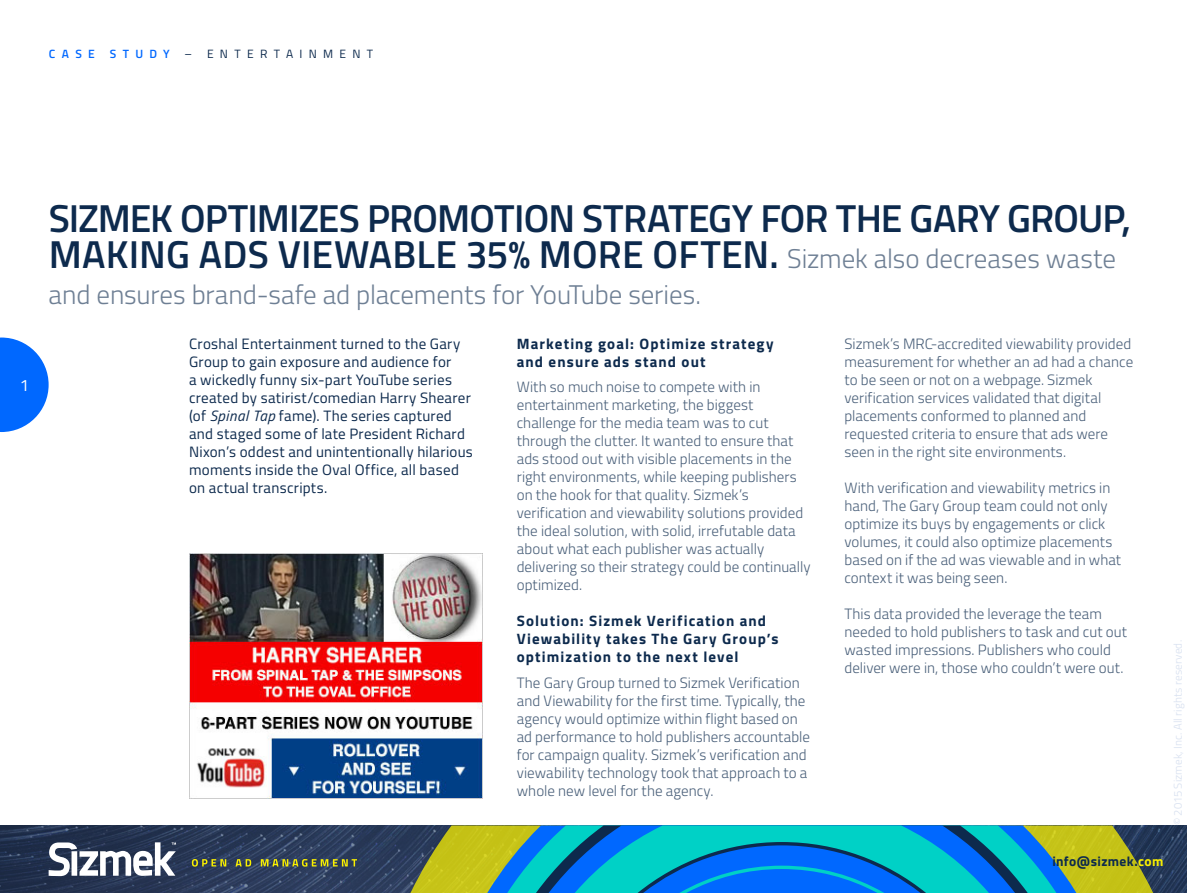
<style>
.page{position:relative;width:1187px;height:893px;background:#fff}
.page>*{position:absolute;margin:0;border:0;box-sizing:border-box;transform-origin:0 0}
.t1{font:600 39px/36px "Titillium";letter-spacing:-.015em;color:#0d2a4d}
.t2{font:300 27px "Titillium";letter-spacing:-.005em;color:#6e7f94}
.t3{font:16.5px "Titillium";color:#fff}
.t4{font:300 15px/18px "Titillium";color:#495f79}
.t5{font:15px/18px "Titillium";letter-spacing:.015em;color:#0d2a4d}
.t6{font:700 15px/18px "Titillium";letter-spacing:.075em;color:#0d2a4d}
.t7{font:700 13.5px "Titillium";letter-spacing:.03em;color:#0d2a4d}
.t8{font:12px "Titillium";letter-spacing:.52em;color:#0d2a4d}
.t9{font:300 11.25px "Titillium";letter-spacing:.015em;color:#d6dfef}
.s1{font-weight:600;color:#0068ff}
.s2{font-weight:300;font-size:27px;color:#6e7f94}
.s3{font-style:italic}
.s4{color:#faf000}
</style>
<div class="page">
<img style="left:0;top:825px;width:1186px;height:68px">
<svg style="left:410px;top:825px;width:743px;height:68px;background:#9da028"></svg>
<svg style="left:487px;top:825px;width:589px;height:68px;background:#119ac5"></svg>
<svg style="left:49px;top:842px;width:127px;height:34px"></svg>
<svg style="left:192px;top:859px;width:34px;height:8px"></svg>
<svg style="left:235px;top:859px;width:16px;height:7px"></svg>
<svg style="left:261px;top:859px;width:96px;height:8px"></svg>
<svg style="left:0;top:338px;width:49px;height:94px"></svg>
<img style="left:189px;top:554px;width:293px;height:244px">
<p class="t8" style="left:49px;top:45px;width:326px"><span class="s1">CASE STUDY</span> – ENTERTAINMENT</p>
<p class="t3" style="left:20px;top:373px;width:11px">1</p>
<h1 class="t1" style="left:49px;top:198px;width:1083px">SIZMEK OPTIMIZES PROMOTION STRATEGY FOR THE GARY GROUP,<br>MAKING ADS VIEWABLE 35% MORE OFTEN. <span class="s2">Sizmek also decreases waste</span></h1>
<h2 class="t2" style="left:49px;top:275px;width:653px">and ensures brand-safe ad placements for YouTube series.</h2>
<p class="t6" style="left:516px;top:334px;width:258px">Marketing goal: Optimize strategy and ensure ads stand out</p>
<p class="t4" style="left:516px;top:377px;width:295px">With so much noise to compete with in entertainment marketing, the biggest challenge for the media team was to cut through the clutter. It wanted to ensure that ads stood out with visible placements in the right environments, while keeping publishers on the hook for that quality. Sizmek’s verification and viewability solutions provided the ideal solution, with solid, irrefutable data about what each publisher was actually delivering so their strategy could be continually optimized.</p>
<p class="t6" style="left:516px;top:611px;width:263px">Solution: Sizmek Verification and<br>Viewability takes The Gary Group’s optimization to the next level</p>
<p class="t4" style="left:516px;top:673px;width:295px">The Gary Group turned to Sizmek Verification and Viewability for the first time. Typically, the agency would optimize within flight based on ad performance to hold publishers accountable for campaign quality. Sizmek’s verification and viewability technology took that approach to a whole new level for the agency.</p>
<p class="t4" style="left:844px;top:334px;width:290px">Sizmek’s MRC-accredited viewability provided measurement for whether an ad had a chance to be seen or not on a webpage. Sizmek verification services validated that digital placements conformed to planned and requested criteria to ensure that ads were seen in the right site environments.</p>
<p class="t4" style="left:844px;top:478px;width:278px">With verification and viewability metrics in hand, The Gary Group team could not only optimize its buys by engagements or click volumes, it could also optimize placements based on if the ad was viewable and in what context it was being seen.</p>
<p class="t4" style="left:844px;top:604px;width:284px">This data provided the leverage the team needed to hold publishers to task and cut out wasted impressions. Publishers who could deliver were in, those who couldn’t were out.</p>
<p class="t5" style="left:189px;top:334px;width:285px">Croshal Entertainment turned to the Gary Group to gain exposure and audience for<br>a wickedly funny six-part YouTube series created by satirist/comedian Harry Shearer (of <span class="s3">Spinal Tap</span> fame). The series captured and staged some of late President Richard Nixon’s oddest and unintentionally hilarious moments inside the Oval Office, all based on actual transcripts.</p>
<p class="t9" style="left:1169px;top:825px;width:187px;rotate:-90deg">© 2015 Sizmek, Inc. All rights reserved.</p>
<p class="t7" style="left:1052px;top:851px;width:112px">info@sizmek.<span class="s4">com</span></p>
</div>
